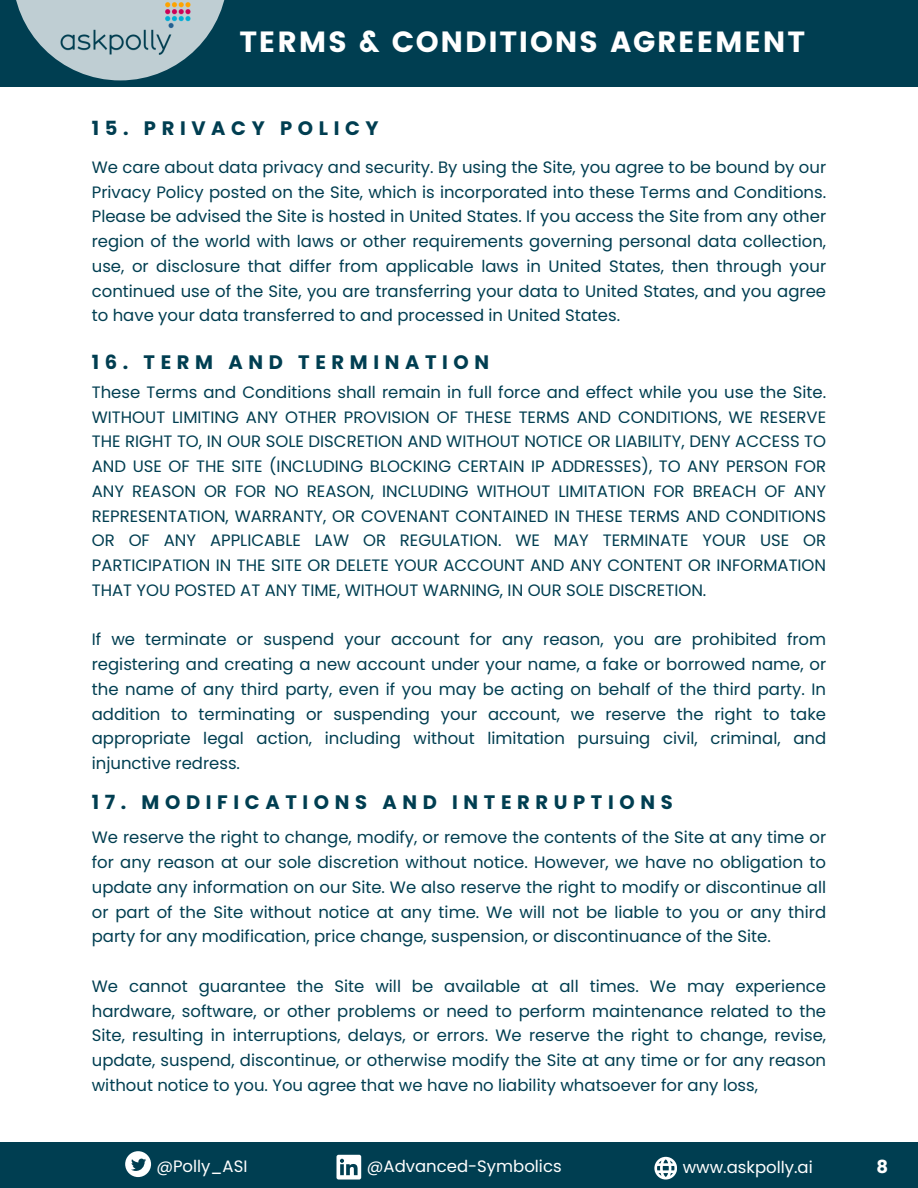
<style>
.page{position:relative;width:918px;height:1188px;background:#fff}
.page>*{position:absolute;margin:0;border:0;box-sizing:border-box;transform-origin:0 0}
.t1{font:29.25px "Poppins";letter-spacing:.06em;color:#fff}
.t2{font:700 19.5px "Poppins";letter-spacing:.29em;color:#003e51}
.t3{font:700 18px "Poppins";color:#fff}
.t4{font:16.5px/24.8px "Poppins";color:#003e51;text-align:justify}
.t5{font:16.5px "Poppins";color:#fff}
</style>
<div class="page">
<div style="left:0;top:0;width:918px;height:87px;background:#003e51"></div>
<div style="left:0;top:1143px;width:918px;height:45px;background:#003e51"></div>
<svg style="left:125px;top:1151px;width:26px;height:26px"></svg>
<svg style="left:337px;top:1155px;width:24px;height:25px"></svg>
<svg style="left:654px;top:1157px;width:23px;height:22px"></svg>
<svg style="left:16px;top:0;width:209px;height:80px"></svg>
<img style="left:54px;top:0;width:142px;height:60px">
<p class="t1" style="left:240px;top:25px;width:567px">TERMS &amp; CONDITIONS AGREEMENT</p>
<p class="t2" style="left:92px;top:115px;width:288px">15. PRIVACY POLICY</p>
<h2 class="t4" style="left:92px;top:155px;width:736px">We care about data privacy and security. By using the Site, you agree to be bound by our Privacy Policy posted on the Site, which is incorporated into these Terms and Conditions.<br>Please be advised the Site is hosted in United States. If you access the Site from any other region of the world with laws or other requirements governing personal data collection, use, or disclosure that differ from applicable laws in United States, then through your continued use of the Site, you are transferring your data to United States, and you agree to have your data transferred to and processed in United States.</h2>
<p class="t2" style="left:92px;top:348px;width:399px">16. TERM AND TERMINATION</p>
<p class="t4" style="left:92px;top:380px;width:736px">These Terms and Conditions shall remain in full force and effect while you use the Site.<br>WITHOUT LIMITING ANY OTHER PROVISION OF THESE TERMS AND CONDITIONS, WE RESERVE THE RIGHT TO, IN OUR SOLE DISCRETION AND WITHOUT NOTICE OR LIABILITY, DENY ACCESS TO AND USE OF THE SITE (INCLUDING BLOCKING CERTAIN IP ADDRESSES), TO ANY PERSON FOR ANY REASON OR FOR NO REASON, INCLUDING WITHOUT LIMITATION FOR BREACH OF ANY REPRESENTATION, WARRANTY, OR COVENANT CONTAINED IN THESE TERMS AND CONDITIONS OR OF ANY APPLICABLE LAW OR REGULATION. WE MAY TERMINATE YOUR USE OR PARTICIPATION IN THE SITE OR DELETE YOUR ACCOUNT AND ANY CONTENT OR INFORMATION THAT YOU POSTED AT ANY TIME, WITHOUT WARNING, IN OUR SOLE DISCRETION.</p>
<p class="t4" style="left:92px;top:627px;width:736px">If we terminate or suspend your account for any reason, you are prohibited from registering and creating a new account under your name, a fake or borrowed name, or the name of any third party, even if you may be acting on behalf of the third party. In addition to terminating or suspending your account, we reserve the right to take appropriate legal action, including without limitation pursuing civil, criminal, and injunctive redress.</p>
<p class="t2" style="left:92px;top:788px;width:582px">17. MODIFICATIONS AND INTERRUPTIONS</p>
<p class="t4" style="left:92px;top:825px;width:736px">We reserve the right to change, modify, or remove the contents of the Site at any time or for any reason at our sole discretion without notice. However, we have no obligation to update any information on our Site. We also reserve the right to modify or discontinue all or part of the Site without notice at any time. We will not be liable to you or any third party for any modification, price change, suspension, or discontinuance of the Site.</p>
<p class="t4" style="left:92px;top:974px;width:736px">We cannot guarantee the Site will be available at all times. We may experience hardware, software, or other problems or need to perform maintenance related to the Site, resulting in interruptions, delays, or errors. We reserve the right to change, revise, update, suspend, discontinue, or otherwise modify the Site at any time or for any reason without notice to you. You agree that we have no liability whatsoever for any loss,</p>
<h2 class="t5" style="left:156px;top:1154px;width:93px">@Polly_ASI</h2>
<p class="t5" style="left:367px;top:1154px;width:196px">@Advanced-Symbolics</p>
<h2 class="t5" style="left:683px;top:1155px;width:132px">www.askpolly.ai</h2>
<p class="t3" style="left:876px;top:1154px;width:13px">8</p>
</div>
